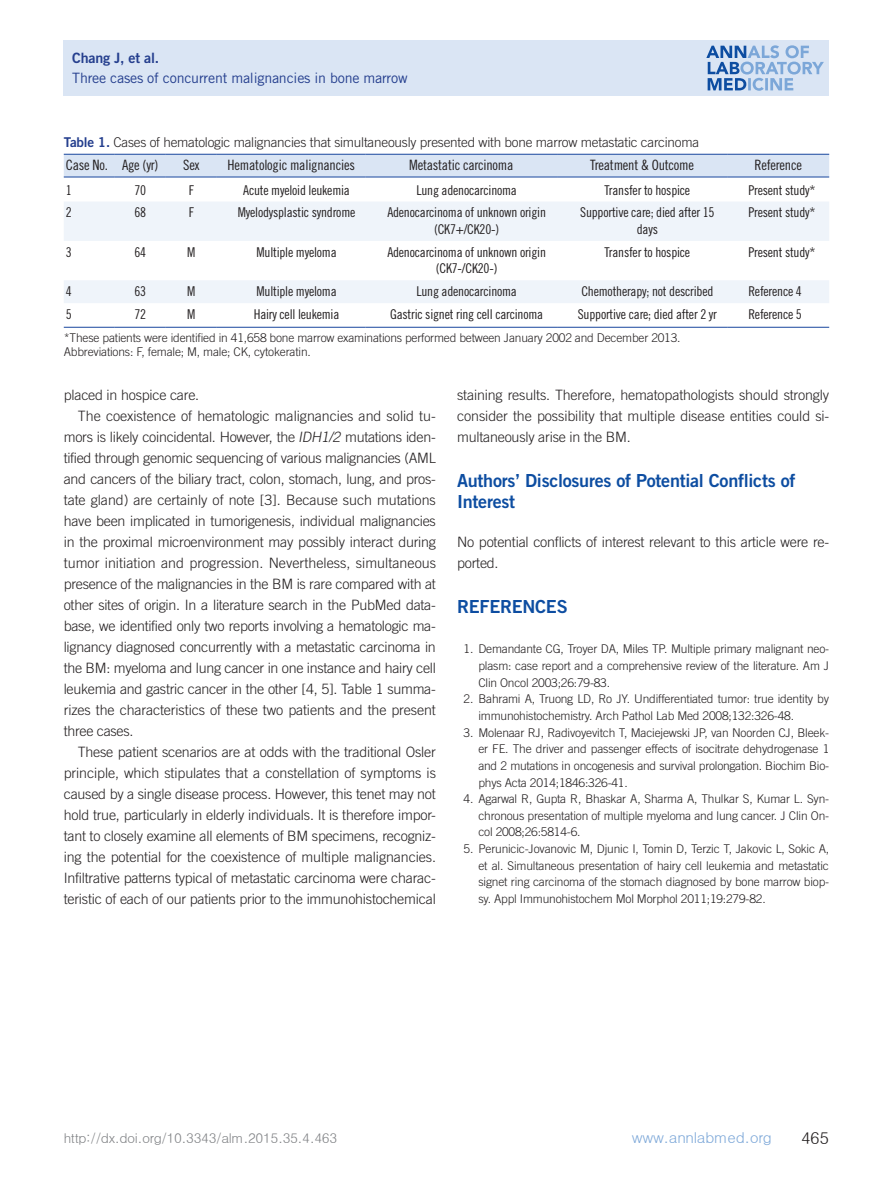
<style>
.page{position:relative;width:893px;height:1191px;background:#fff}
.page>*{position:absolute;margin:0;border:0;box-sizing:border-box;transform-origin:0 0}
.본문대제목{font:18px/21px "Trade Gothic LT Std Bd 2";letter-spacing:-.015em;color:#0d4da1}
.URL{font:16.5px "Dotum";color:#231f20}
.URL-2{font:15px "Dotum";letter-spacing:-.02em;color:#7ca7d8}
.본문{font:300 14.25px/21px "Trade Gothic LT Std";letter-spacing:-.015em;color:#231f20;text-align:justify}
.표머리글{font:14.25px "Trade Gothic LT Std Cn 18";letter-spacing:-.015em;color:#231f20}
.하시라제목{font:14.25px "Trade Gothic LT Std";letter-spacing:-.015em;color:#253f8e}
.하시라이름{font:14.25px "Trade Gothic LT Std Bd 2";letter-spacing:-.015em;color:#253f8e}
.표본문{font:13.5px "Trade Gothic LT Std Cn 18";letter-spacing:-.015em;color:#231f20}
.표제목_그림설명{font:300 13.5px "Trade Gothic LT Std";letter-spacing:-.015em;color:#231f20}
.t1{font:13.5px "Dotum";letter-spacing:-.03em;color:#808285}
.참고문헌_1{font:300 12px/16.6px "Trade Gothic LT Std";letter-spacing:-.015em;color:#231f20;text-align:justify}
.표_그림_주석{font:300 12px "Trade Gothic LT Std";letter-spacing:-.015em;color:#231f20}
.s1{font-family:"Trade Gothic LT Std Bd 2";font-weight:400;color:#253f8e}
.s2{font-style:italic}
</style>
<div class="page">
<div style="left:64px;top:40px;width:765px;height:56px;background:#dae5f4"></div>
<svg style="left:706px;top:45px;width:118px;height:46px"></svg>
<div style="left:64px;top:155px;width:765px;height:22px;background:#dae5f4"></div>
<svg style="left:64px;top:202px;width:765px;height:101px;fill:#eff4fa"></svg>
<hr style="left:64px;top:154px;width:51px;height:1px;background:#18469d">
<hr style="left:115px;top:154px;width:51px;height:1px;background:#18469d">
<hr style="left:166px;top:154px;width:51px;height:1px;background:#18469d">
<hr style="left:217px;top:154px;width:149px;height:1px;background:#18469d">
<hr style="left:366px;top:154px;width:191px;height:1px;background:#18469d">
<hr style="left:557px;top:154px;width:170px;height:1px;background:#18469d">
<hr style="left:727px;top:154px;width:102px;height:1px;background:#18469d">
<hr style="left:64px;top:177px;width:51px;height:1px;background:#18469d">
<hr style="left:115px;top:177px;width:51px;height:1px;background:#18469d">
<hr style="left:166px;top:177px;width:51px;height:1px;background:#18469d">
<hr style="left:217px;top:177px;width:149px;height:1px;background:#18469d">
<hr style="left:366px;top:177px;width:191px;height:1px;background:#18469d">
<hr style="left:557px;top:177px;width:170px;height:1px;background:#18469d">
<hr style="left:727px;top:177px;width:102px;height:1px;background:#18469d">
<hr style="left:64px;top:327px;width:51px;height:1px;background:#18469d">
<hr style="left:115px;top:327px;width:51px;height:1px;background:#18469d">
<hr style="left:166px;top:327px;width:51px;height:1px;background:#18469d">
<hr style="left:217px;top:327px;width:149px;height:1px;background:#18469d">
<hr style="left:366px;top:327px;width:191px;height:1px;background:#18469d">
<hr style="left:557px;top:327px;width:170px;height:1px;background:#18469d">
<hr style="left:727px;top:327px;width:102px;height:1px;background:#18469d">
<p class="하시라이름" style="left:72px;top:49px;width:88px">Chang J, et al.</p>
<p class="하시라제목" style="left:72px;top:69px;width:337px">Three cases of concurrent malignancies in bone marrow</p>
<p class="표제목_그림설명" style="left:64px;top:134px;width:637px"><span class="s1">Table 1.</span> Cases of hematologic malignancies that simultaneously presented with bone marrow metastatic carcinoma</p>
<p class="표머리글" style="left:66px;top:157px;width:44px">Case No.</p>
<p class="표머리글" style="left:122px;top:157px;width:38px">Age (yr)</p>
<p class="표머리글" style="left:183px;top:157px;width:18px">Sex</p>
<p class="표머리글" style="left:228px;top:157px;width:129px">Hematologic malignancies</p>
<p class="표머리글" style="left:409px;top:157px;width:106px">Metastatic carcinoma</p>
<p class="표머리글" style="left:590px;top:157px;width:105px">Treatment &amp; Outcome</p>
<p class="표머리글" style="left:754px;top:157px;width:49px">Reference</p>
<p class="표본문" style="left:66px;top:182px;width:7px">1</p>
<p class="표본문" style="left:134px;top:182px;width:13px">70</p>
<p class="표본문" style="left:189px;top:182px;width:7px">F</p>
<p class="표본문" style="left:243px;top:182px;width:108px">Acute myeloid leukemia</p>
<p class="표본문" style="left:416px;top:182px;width:102px">Lung adenocarcinoma</p>
<p class="표본문" style="left:605px;top:182px;width:87px">Transfer to hospice</p>
<p class="표본문" style="left:748px;top:182px;width:69px">Present study*</p>
<p class="표본문" style="left:66px;top:205px;width:7px">2</p>
<p class="표본문" style="left:134px;top:205px;width:13px">68</p>
<p class="표본문" style="left:189px;top:205px;width:7px">F</p>
<p class="표본문" style="left:238px;top:205px;width:119px">Myelodysplastic syndrome</p>
<p class="표본문" style="left:387px;top:205px;width:160px">Adenocarcinoma of unknown origin</p>
<p class="표본문" style="left:434px;top:221px;width:67px">(CK7+/CK20-)</p>
<p class="표본문" style="left:580px;top:205px;width:136px">Supportive care; died after 15</p>
<p class="표본문" style="left:637px;top:221px;width:23px">days</p>
<p class="표본문" style="left:748px;top:205px;width:69px">Present study*</p>
<p class="표본문" style="left:66px;top:244px;width:7px">3</p>
<p class="표본문" style="left:134px;top:244px;width:13px">64</p>
<p class="표본문" style="left:187px;top:244px;width:10px">M</p>
<p class="표본문" style="left:256px;top:244px;width:82px">Multiple myeloma</p>
<p class="표본문" style="left:387px;top:244px;width:160px">Adenocarcinoma of unknown origin</p>
<p class="표본문" style="left:436px;top:260px;width:63px">(CK7-/CK20-)</p>
<p class="표본문" style="left:605px;top:244px;width:87px">Transfer to hospice</p>
<p class="표본문" style="left:748px;top:244px;width:69px">Present study*</p>
<p class="표본문" style="left:66px;top:283px;width:7px">4</p>
<p class="표본문" style="left:134px;top:283px;width:13px">63</p>
<p class="표본문" style="left:187px;top:283px;width:10px">M</p>
<p class="표본문" style="left:256px;top:283px;width:82px">Multiple myeloma</p>
<p class="표본문" style="left:416px;top:283px;width:102px">Lung adenocarcinoma</p>
<p class="표본문" style="left:581px;top:283px;width:133px">Chemotherapy; not described</p>
<p class="표본문" style="left:748px;top:283px;width:55px">Reference 4</p>
<p class="표본문" style="left:66px;top:306px;width:7px">5</p>
<p class="표본문" style="left:134px;top:306px;width:13px">72</p>
<p class="표본문" style="left:187px;top:306px;width:10px">M</p>
<p class="표본문" style="left:254px;top:306px;width:87px">Hairy cell leukemia</p>
<p class="표본문" style="left:390px;top:306px;width:155px">Gastric signet ring cell carcinoma</p>
<p class="표본문" style="left:578px;top:306px;width:141px">Supportive care; died after 2 yr</p>
<p class="표본문" style="left:748px;top:306px;width:55px">Reference 5</p>
<p class="표_그림_주석" style="left:64px;top:330px;width:618px">*These patients were identified in 41,658 bone marrow examinations performed between January 2002 and December 2013.</p>
<p class="표_그림_주석" style="left:64px;top:345px;width:249px">Abbreviations: F, female; M, male; CK, cytokeratin.</p>
<p class="본문" style="left:64px;top:384px;width:137px">placed in hospice care.</p>
<p class="본문" style="left:64px;top:405px;width:374px;text-indent:14px">The coexistence of hematologic malignancies and solid tu&shy;mors is likely coincidental. However, the <span class="s2">IDH1/2</span> mutations iden&shy;tified through genomic sequencing of various malignancies (AML and cancers of the biliary tract, colon, stomach, lung, and pros&shy;tate gland) are certainly of note [3]. Because such mutations have been implicated in tumorigenesis, individual malignancies in the proximal microenvironment may possibly interact during tumor initiation and progression. Nevertheless, simultaneous presence of the malignancies in the BM is rare compared with at other sites of origin. In a literature search in the PubMed data&shy;base, we identified only two reports involving a hematologic ma&shy;lignancy diagnosed concurrently with a metastatic carcinoma in the BM: myeloma and lung cancer in one instance and hairy cell leukemia and gastric cancer in the other [4, 5]. Table 1 summa&shy;rizes the characteristics of these two patients and the present three cases.</p>
<p class="본문" style="left:64px;top:741px;width:374px;text-indent:14px">These patient scenarios are at odds with the traditional Osler principle, which stipulates that a constellation of symptoms is caused by a single disease process. However, this tenet may not hold true, particularly in elderly individuals. It is therefore impor&shy;tant to closely examine all elements of BM specimens, recogniz&shy;ing the potential for the coexistence of multiple malignancies.<br>Infiltrative patterns typical of metastatic carcinoma were charac&shy;teristic of each of our patients prior to the immunohistochemical</p>
<p class="본문" style="left:457px;top:384px;width:374px">staining results. Therefore, hematopathologists should strongly consider the possibility that multiple disease entities could si&shy;multaneously arise in the BM.</p>
<p class="본문대제목" style="left:457px;top:470px;width:340px">Authors’ Disclosures of Potential Conflicts of<br>Interest</p>
<p class="본문" style="left:457px;top:531px;width:374px">No potential conflicts of interest relevant to this article were re&shy;ported.</p>
<p class="본문대제목" style="left:457px;top:596px;width:112px">REFERENCES</p>
<p class="참고문헌_1" style="left:478px;top:640px;width:352px;text-indent:-15px">1. Demandante CG, Troyer DA, Miles TP. Multiple primary malignant neo&shy;plasm: case report and a comprehensive review of the literature. Am J Clin Oncol 2003;26:79-83.</p>
<p class="참고문헌_1" style="left:478px;top:690px;width:352px;text-indent:-15px">2. Bahrami A, Truong LD, Ro JY. Undifferentiated tumor: true identity by immunohistochemistry. Arch Pathol Lab Med 2008;132:326-48.</p>
<p class="참고문헌_1" style="left:478px;top:724px;width:352px;text-indent:-15px">3. Molenaar RJ, Radivoyevitch T, Maciejewski JP, van Noorden CJ, Bleek&shy;er FE. The driver and passenger effects of isocitrate dehydrogenase 1 and 2 mutations in oncogenesis and survival prolongation. Biochim Bio&shy;phys Acta 2014;1846:326-41.</p>
<p class="참고문헌_1" style="left:478px;top:790px;width:352px;text-indent:-15px">4. Agarwal R, Gupta R, Bhaskar A, Sharma A, Thulkar S, Kumar L. Syn&shy;chronous presentation of multiple myeloma and lung cancer. J Clin On&shy;col 2008;26:5814-6.</p>
<p class="참고문헌_1" style="left:478px;top:840px;width:352px;text-indent:-15px">5. Perunicic-Jovanovic M, Djunic I, Tomin D, Terzic T, Jakovic L, Sokic A, et al. Simultaneous presentation of hairy cell leukemia and metastatic signet ring carcinoma of the stomach diagnosed by bone marrow biop&shy;sy. Appl Immunohistochem Mol Morphol 2011;19:279-82.</p>
<p class="t1" style="left:64px;top:1131px;width:275px">http://dx.doi.org/10.3343/alm.2015.35.4.463</p>
<p class="URL-2" style="left:632px;top:1130px;width:142px">www.annlabmed.org</p>
<p class="URL" style="left:801px;top:1129px;width:30px">465</p>
</div>
